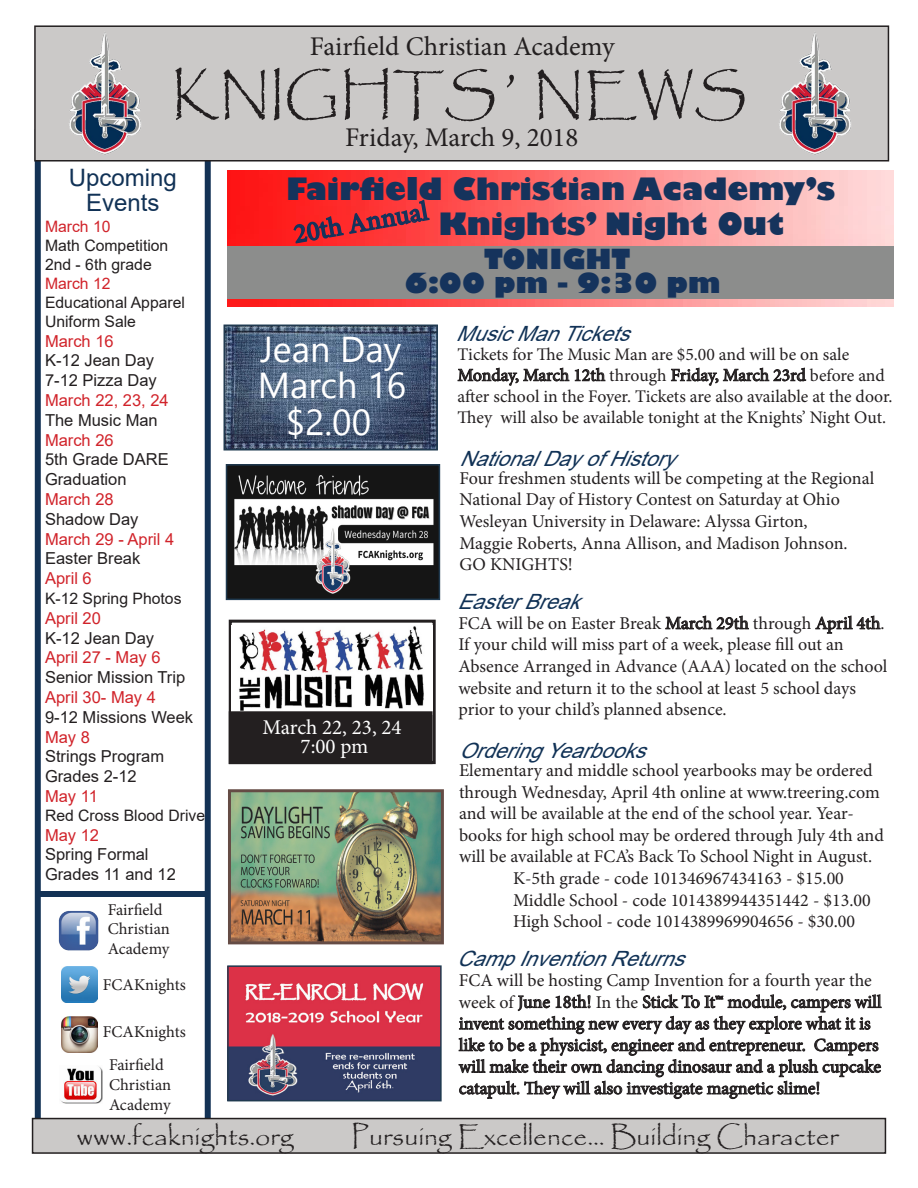
<style>
.page{position:relative;width:918px;height:1188px;background:#fff}
.page>*{position:absolute;margin:0;border:0;box-sizing:border-box;transform-origin:0 0}
.t1{font:54px "Papyrus";color:#231f20}
.t2{font:36px/36.6px "Gadugi";color:#fff;text-align:center}
.t3{font:800 30px "Gill Sans";color:#15335c}
.t4{font:27px "Papyrus";color:#231f20}
.t5{font:27px "Minion Pro";color:#231f20}
.t6{font:800 27px/23.7px "Gill Sans";color:#15335c;text-align:center}
.t7{font:27px "Minion Pro";color:#15335c}
.t8{font:24px/25px "Arial";color:#113256;text-align:center}
.t9{font:italic 21px "Arial";color:#113256}
.t10{font:21px/18.6px "Minion Pro";letter-spacing:-.005em;color:#fff;text-align:center}
.t11{font:18px/21.6px "Minion Pro";color:#231f20}
.t12{font:17.7px/21.3px "Minion Pro";letter-spacing:-.005em;color:#231f20}
.t13{font:16.5px/19.8px "Arial";color:#231f20}
.t14{font:16.5px "Arial";color:#d1232a}
.t15{font:16.5px/19.8px "Minion Pro";color:#231f20}
.t16{font:15.75px/18.9px "Arial";color:#231f20}
.t17{font:15.75px "Arial";color:#d1232a}
.s1{font-family:"Monotype Corsiva"}
</style>
<div class="page">
<div style="left:229px;top:620px;width:207px;height:144px;border:3px solid #231f20"></div>
<svg style="left:205px;top:162px;width:6px;height:956px;background:#1c3a5b"></svg>
<svg style="left:35px;top:162px;width:6px;height:956px;background:#1a385a"></svg>
<div style="left:38px;top:891px;width:167px;height:6px;background:#133255"></div>
<div style="left:33px;top:1119px;width:852px;height:34px;background:#cbc9c8"></div>
<div style="left:32px;top:1118px;width:854px;height:36px;border:2px solid #231f20"></div>
<img style="left:58px;top:911px;width:41px;height:40px">
<img style="left:61px;top:966px;width:36px;height:36px">
<img style="left:61px;top:1016px;width:36px;height:36px">
<img style="left:60px;top:1066px;width:42px;height:37px">
<div style="left:35px;top:26px;width:853px;height:135px;background:#cbc9c8"></div>
<div style="left:34px;top:25px;width:855px;height:137px;border:2px solid #231f20"></div>
<img style="left:69px;top:33px;width:72px;height:122px">
<img style="left:779px;top:33px;width:72px;height:122px">
<img style="left:232px;top:626px;width:201px;height:85px">
<div style="left:233px;top:716px;width:195px;height:44px;background:#231f20"></div>
<div style="left:229px;top:711px;width:204px;height:53px;border:9px solid #231f20"></div>
<img style="left:229px;top:467px;width:208px;height:130px">
<div style="left:226px;top:464px;width:214px;height:136px;border:2px solid #0c2941"></div>
<svg style="left:457px;top:367px;width:149px;height:19px"></svg>
<svg style="left:671px;top:367px;width:136px;height:19px"></svg>
<img style="left:227px;top:328px;width:208px;height:120px">
<div style="left:224px;top:325px;width:214px;height:126px;border:2px solid #0c2941"></div>
<img style="left:232px;top:793px;width:208px;height:147px">
<div style="left:228px;top:789px;width:216px;height:155px;border:3px solid #583c35"></div>
<svg style="left:458px;top:994px;width:424px;height:105px"></svg>
<svg style="left:665px;top:615px;width:84px;height:15px"></svg>
<svg style="left:815px;top:615px;width:66px;height:19px"></svg>
<img style="left:230px;top:968px;width:209px;height:130px">
<div style="left:227px;top:965px;width:215px;height:136px;border:2px solid #0c2941"></div>
<img style="left:227px;top:171px;width:667px;height:136px">
<svg style="left:292px;top:196px;width:139px;height:48px;background:#d83037"></svg>
<div style="left:227px;top:246px;width:667px;height:52px;background:#8c8d8c"></div>
<h3 class="t5" style="left:310px;top:28px;width:306px">Fairfield Christian Academy</h3>
<h1 class="t1" style="left:171px;top:62px;width:577px">KNIGHTS<span class="s1">’</span> NEWS</h1>
<h3 class="t8" style="left:69px;top:165px;width:110px">Upcoming<br>Events</h3>
<p class="t17" style="left:45px;top:216px;width:67px">March 10</p>
<p class="t16" style="left:45px;top:236px;width:125px">Math Competition<br>2nd - 6th grade</p>
<p class="t17" style="left:45px;top:273px;width:67px">March 12</p>
<p class="t16" style="left:45px;top:293px;width:142px">Educational Apparel<br>Uniform Sale</p>
<p class="t14" style="left:45px;top:329px;width:70px">March 16</p>
<p class="t13" style="left:45px;top:351px;width:113px">K-12 Jean Day<br>7-12 Pizza Day</p>
<p class="t14" style="left:45px;top:389px;width:125px">March 22, 23, 24</p>
<p class="t13" style="left:45px;top:410px;width:114px">The Music Man</p>
<p class="t14" style="left:45px;top:428px;width:70px">March 26</p>
<p class="t13" style="left:45px;top:450px;width:125px">5th Grade DARE<br>Graduation</p>
<p class="t14" style="left:45px;top:488px;width:70px">March 28</p>
<p class="t13" style="left:45px;top:509px;width:95px">Shadow Day</p>
<p class="t14" style="left:45px;top:527px;width:131px">March 29 - April 4</p>
<p class="t13" style="left:45px;top:549px;width:97px">Easter Break</p>
<p class="t14" style="left:45px;top:567px;width:48px">April 6</p>
<p class="t16" style="left:45px;top:589px;width:138px">K-12 Spring Photos</p>
<p class="t14" style="left:45px;top:607px;width:57px">April 20</p>
<p class="t13" style="left:45px;top:628px;width:111px">K-12 Jean Day</p>
<p class="t14" style="left:45px;top:646px;width:117px">April 27 - May 6</p>
<p class="t13" style="left:45px;top:667px;width:142px">Senior Mission Trip</p>
<p class="t14" style="left:45px;top:686px;width:112px">April 30- May 4</p>
<p class="t13" style="left:45px;top:707px;width:150px">9-12 Missions Week</p>
<p class="t14" style="left:45px;top:725px;width:46px">May 8</p>
<p class="t13" style="left:45px;top:747px;width:121px">Strings Program<br>Grades 2-12</p>
<p class="t14" style="left:45px;top:785px;width:54px">May 11</p>
<p class="t16" style="left:45px;top:806px;width:162px">Red Cross Blood Drive</p>
<p class="t14" style="left:45px;top:824px;width:56px">May 12</p>
<p class="t13" style="left:45px;top:845px;width:132px">Spring Formal<br>Grades 11 and 12</p>
<p class="t15" style="left:108px;top:900px;width:64px">Fairfield<br>Christian<br>Academy</p>
<p class="t15" style="left:103px;top:975px;width:84px">FCAKnights</p>
<p class="t15" style="left:103px;top:1022px;width:84px">FCAKnights</p>
<p class="t15" style="left:109px;top:1055px;width:64px">Fairfield<br>Christian<br>Academy</p>
<h3 class="t5" style="left:345px;top:120px;width:235px">Friday, March 9, 2018</h3>
<h3 class="t3" style="left:286px;top:170px;width:551px">Fairfield Christian Academy’s</h3>
<h3 class="t7" style="left:291px;top:216px;width:137px;rotate:-10deg">20th Annual</h3>
<h3 class="t3" style="left:438px;top:205px;width:347px">Knights’ Night Out</h3>
<h3 class="t6" style="left:405px;top:250px;width:317px">TONIGHT<br>6:00 pm - 9:30 pm</h3>
<h2 class="t2" style="left:258px;top:331px;width:150px">Jean Day<br>March 16 $2.00</h2>
<p class="t10" style="left:263px;top:718px;width:141px">March 22, 23, 24<br>7:00 pm</p>
<p class="t9" style="left:456px;top:319px;width:188px">MusicManTickets</p>
<p class="t12" style="left:458px;top:343px;width:436px">Tickets for The Music Man are $5.00 and will be on sale Monday, March 12th through Friday, March 23rd before and after school in the Foyer. Tickets are also available at the door.<br>They will also be available tonight at the Knights’ Night Out.</p>
<p class="t9" style="left:460px;top:445px;width:230px">NationalDayofHistory</p>
<p class="t11" style="left:460px;top:467px;width:416px">Four freshmen students will be competing at the Regional National Day of History Contest on Saturday at Ohio Wesleyan University in Delaware: Alyssa Girton,<br>Maggie Roberts, Anna Allison, and Madison Johnson.<br>GO KNIGHTS!</p>
<p class="t9" style="left:458px;top:588px;width:136px">EasterBreak</p>
<p class="t11" style="left:458px;top:612px;width:430px">FCA will be on Easter Break March 29th through April 4th.<br>If your child will miss part of a week, please fill out an Absence Arranged in Advance (AAA) located on the school website and return it to the school at least 5 school days prior to your child’s planned absence.</p>
<p class="t9" style="left:459px;top:737px;width:200px">OrderingYearbooks</p>
<p class="t11" style="left:459px;top:760px;width:415px">Elementary and middle school yearbooks may be ordered</p>
<p class="t11" style="left:459px;top:781px;width:422px">through Wednesday, April 4th online at www.treering.com</p>
<p class="t11" style="left:459px;top:803px;width:396px">and will be available at the end of the school year. Year-</p>
<p class="t11" style="left:459px;top:824px;width:426px">books for high school may be ordered through July 4th and</p>
<p class="t11" style="left:459px;top:846px;width:415px">will be available at FCA’s Back To School Night in August.</p>
<p class="t11" style="left:513px;top:868px;width:332px">K-5th grade - code 101346967434163 - $15.00</p>
<p class="t11" style="left:513px;top:889px;width:359px">Middle School - code 1014389944351442 - $13.00</p>
<p class="t11" style="left:513px;top:911px;width:344px">High School - code 1014389969904656 - $30.00</p>
<p class="t9" style="left:457px;top:944px;width:241px">CampInventionReturns</p>
<p class="t11" style="left:459px;top:970px;width:424px">FCA will be hosting Camp Invention for a fourth year the week of June 18th! In the Stick To It™ module, campers will invent something new every day as they explore what it is like to be a physicist, engineer and entrepreneur. Campers will make their own dancing dinosaur and a plush cupcake catapult. They will also investigate magnetic slime!</p>
<h3 class="t4" style="left:77px;top:1120px;width:218px">www.fcaknights.org</h3>
<h3 class="t4" style="left:351px;top:1120px;width:489px">Pursuing Excellence... Building Character</h3>
</div>
